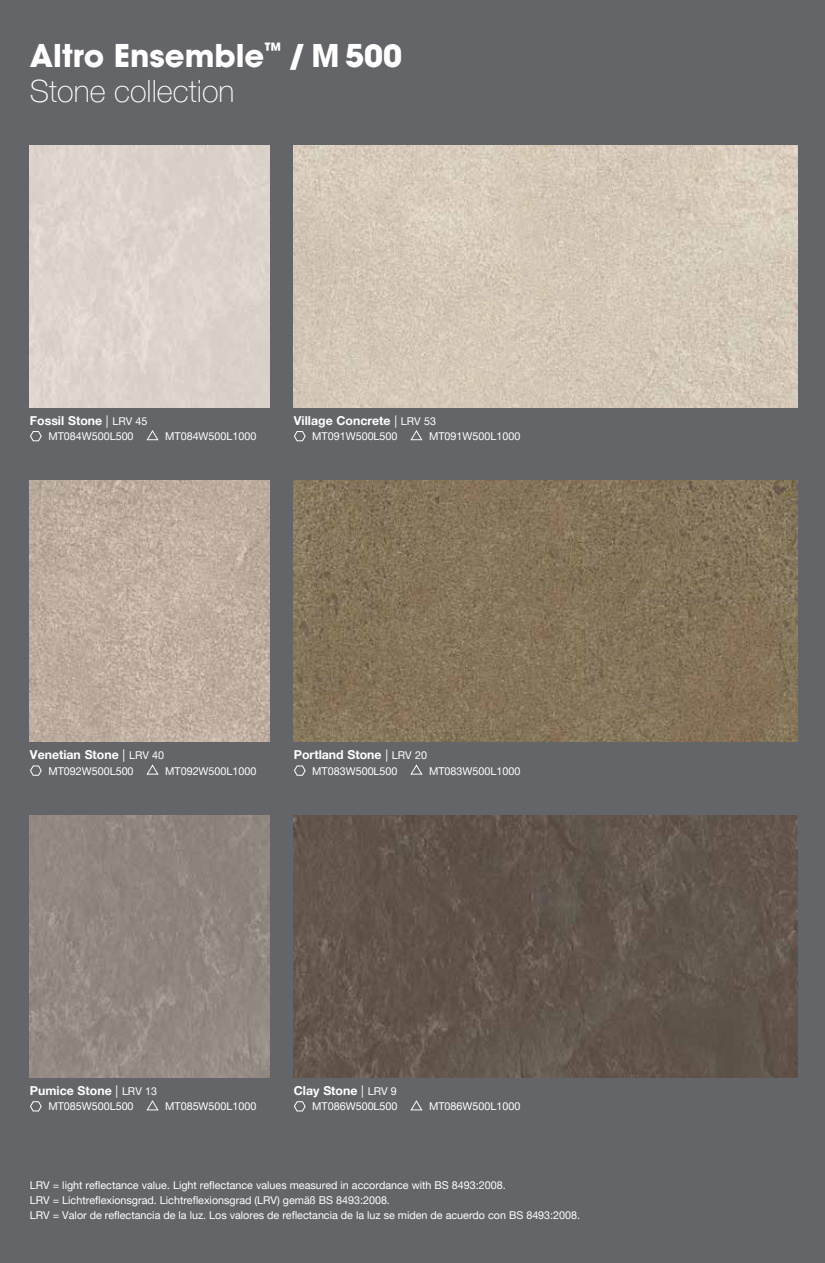
<style>
.page{position:relative;width:825px;height:1263px;background:#636569}
.page>*{position:absolute;margin:0;border:0;box-sizing:border-box;transform-origin:0 0}
.t1{font:700 30.75px "Avant Garde";color:#fff}
.t2{font:100 30.75px "Helvetica Neue LT Pro";color:#fff}
.t3{font:700 12.3px "Helvetica Neue LT Pro";color:#fff}
.t4{font:10.8px/15.3px "Helvetica Neue LT Pro";color:#fff}
.s1{font-weight:400}
.s2{font-weight:400;font-size:10.8px}
</style>
<div class="page">
<img style="left:30px;top:816px;width:239px;height:261px">
<img style="left:294px;top:816px;width:503px;height:261px">
<div style="left:30px;top:146px;width:239px;height:261px;background:#dcd3cc"></div>
<img style="left:30px;top:480px;width:239px;height:261px">
<img style="left:294px;top:146px;width:503px;height:261px">
<img style="left:294px;top:480px;width:503px;height:261px">
<svg style="left:30px;top:1101px;width:12px;height:11px"></svg>
<svg style="left:146px;top:1100px;width:13px;height:11px"></svg>
<svg style="left:294px;top:1101px;width:12px;height:11px"></svg>
<svg style="left:410px;top:1100px;width:13px;height:11px"></svg>
<svg style="left:30px;top:431px;width:12px;height:11px"></svg>
<svg style="left:146px;top:430px;width:13px;height:11px"></svg>
<svg style="left:30px;top:765px;width:12px;height:11px"></svg>
<svg style="left:146px;top:764px;width:13px;height:11px"></svg>
<svg style="left:294px;top:431px;width:12px;height:11px"></svg>
<svg style="left:410px;top:430px;width:13px;height:11px"></svg>
<svg style="left:294px;top:765px;width:12px;height:11px"></svg>
<svg style="left:410px;top:764px;width:13px;height:11px"></svg>
<h1 class="t1" style="left:30px;top:35px;width:374px">Altro Ensemble<sup>™</sup> / M 500</h1>
<h1 class="t2" style="left:30px;top:73px;width:206px">Stone collection</h1>
<p class="t3" style="left:30px;top:413px;width:119px">Fossil Stone <span class="s1">|</span> <span class="s2">LRV 45</span></p>
<p class="t4" style="left:48px;top:428px;width:87px">MT084W500L500</p>
<p class="t4" style="left:165px;top:428px;width:93px">MT084W500L1000</p>
<p class="t3" style="left:294px;top:413px;width:144px">Village Concrete <span class="s1">|</span> <span class="s2">LRV 53</span></p>
<p class="t4" style="left:312px;top:428px;width:87px">MT091W500L500</p>
<p class="t4" style="left:429px;top:428px;width:93px">MT091W500L1000</p>
<p class="t3" style="left:30px;top:747px;width:136px">Venetian Stone <span class="s1">|</span> <span class="s2">LRV 40</span></p>
<p class="t4" style="left:48px;top:763px;width:87px">MT092W500L500</p>
<p class="t4" style="left:165px;top:763px;width:93px">MT092W500L1000</p>
<p class="t3" style="left:294px;top:747px;width:135px">Portland Stone <span class="s1">|</span> <span class="s2">LRV 20</span></p>
<p class="t4" style="left:312px;top:763px;width:87px">MT083W500L500</p>
<p class="t4" style="left:429px;top:763px;width:93px">MT083W500L1000</p>
<p class="t3" style="left:30px;top:1083px;width:129px">Pumice Stone <span class="s1">|</span> <span class="s2">LRV 13</span></p>
<p class="t4" style="left:48px;top:1099px;width:87px">MT085W500L500</p>
<p class="t4" style="left:165px;top:1099px;width:93px">MT085W500L1000</p>
<p class="t3" style="left:294px;top:1083px;width:105px">Clay Stone <span class="s1">|</span> <span class="s2">LRV 9</span></p>
<p class="t4" style="left:312px;top:1099px;width:87px">MT086W500L500</p>
<p class="t4" style="left:429px;top:1099px;width:93px">MT086W500L1000</p>
<p class="t4" style="left:30px;top:1177px;width:552px">LRV = light reflectance value. Light reflectance values measured in accordance with BS 8493:2008.<br>LRV = Lichtreflexionsgrad. Lichtreflexionsgrad (LRV) gemäß BS 8493:2008.<br>LRV = Valor de reflectancia de la luz. Los valores de reflectancia de la luz se miden de acuerdo con BS 8493:2008.</p>
</div>
